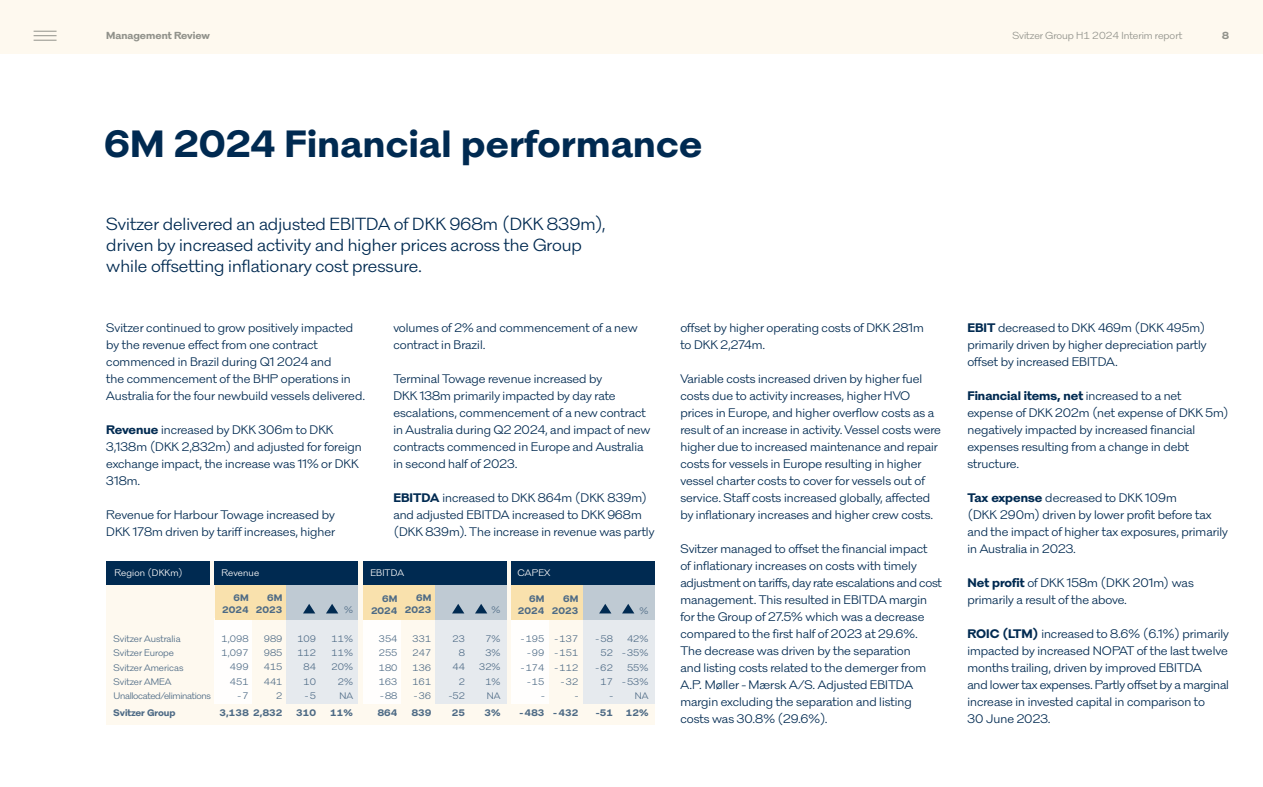
<style>
.page{position:relative;width:1263px;height:787px;background:#fff}
.page>*{position:absolute;margin:0;border:0;box-sizing:border-box;transform-origin:0 0}
.t1{font:700 39px "Svitzer Prop";letter-spacing:.01em;color:#002a51}
.t2{font:18px/21px "Svitzer Prop";color:#002a51}
.t3{font:12.75px/17px "Svitzer Prop";color:#002a51}
.t4{font:10.5px "Svitzer Tab";color:#91928b}
.t5{font:700 10.5px "Svitzer Tab";color:#91928b}
.t6{font:9.75px/14.2px "Svitzer Tab";color:#4d6a85;text-align:right}
.t7{font:700 9.75px/12px "Svitzer Tab";color:#4d6a85;text-align:right}
.t8{font:9.75px "Svitzer Tab";letter-spacing:.015em;color:#fffefd}
.s1{font-weight:700}
</style>
<div class="page">
<div style="left:106px;top:561px;width:549px;height:163px;background:#fef9ef"></div>
<div style="left:286px;top:618px;width:72px;height:86px;background:#e6eaee"></div>
<div style="left:435px;top:618px;width:72px;height:86px;background:#e6eaee"></div>
<div style="left:583px;top:618px;width:72px;height:86px;background:#e6eaee"></div>
<div style="left:215px;top:618px;width:37px;height:86px;background:#fffefd"></div>
<div style="left:364px;top:618px;width:37px;height:86px;background:#fffefd"></div>
<div style="left:512px;top:618px;width:37px;height:86px;background:#fffefd"></div>
<div style="left:106px;top:561px;width:103px;height:24px;background:#002a51"></div>
<div style="left:215px;top:584px;width:71px;height:35px;background:#f9e1ad"></div>
<div style="left:286px;top:584px;width:72px;height:35px;background:#bfcad3"></div>
<div style="left:364px;top:584px;width:71px;height:35px;background:#f9e1ad"></div>
<div style="left:435px;top:584px;width:72px;height:35px;background:#bfcad3"></div>
<div style="left:512px;top:584px;width:71px;height:35px;background:#f9e1ad"></div>
<div style="left:583px;top:584px;width:72px;height:35px;background:#bfcad3"></div>
<svg style="left:303px;top:604px;width:12px;height:9px"></svg>
<svg style="left:326px;top:604px;width:12px;height:9px"></svg>
<svg style="left:452px;top:604px;width:12px;height:9px"></svg>
<svg style="left:475px;top:604px;width:12px;height:9px"></svg>
<svg style="left:599px;top:604px;width:12px;height:9px"></svg>
<svg style="left:622px;top:604px;width:12px;height:9px"></svg>
<div style="left:215px;top:561px;width:143px;height:24px;background:#002a51"></div>
<div style="left:364px;top:561px;width:143px;height:24px;background:#002a51"></div>
<div style="left:512px;top:561px;width:143px;height:24px;background:#002a51"></div>
<div style="left:0;top:0;width:1263px;height:54px;background:#fef9ef"></div>
<svg style="left:34px;top:31px;width:23px;height:10px"></svg>
<p class="t5" style="left:106px;top:28px;width:105px">Management Review</p>
<p class="t4" style="left:1012px;top:28px;width:171px">Svitzer Group H1 2024 Interim report</p>
<p class="t5" style="left:1222px;top:28px;width:9px">8</p>
<h1 class="t1" style="left:104px;top:114px;width:600px">6M 2024 Financial performance</h1>
<h2 class="t2" style="left:106px;top:212px;width:501px">Svitzer delivered an adjusted EBITDA of DKK 968m (DKK 839m), driven by increased activity and higher prices across the Group while offsetting inflationary cost pressure.</h2>
<p class="t3" style="left:106px;top:318px;width:260px">Svitzer continued to grow positively impacted by the revenue effect from one contract commenced in Brazil during Q1 2024 and<br>the commencement of the BHP operations in Australia for the four newbuild vessels delivered.</p>
<p class="t3" style="left:106px;top:420px;width:257px"><span class="s1">Revenue</span> increased by DKK 306m to DKK<br>3,138m (DKK 2,832m) and adjusted for foreign exchange impact, the increase was 11% or DKK<br>318m.</p>
<p class="t3" style="left:106px;top:505px;width:230px">Revenue for Harbour Towage increased by<br>DKK 178m driven by tariff increases, higher</p>
<p class="t3" style="left:393px;top:318px;width:246px">volumes of 2% and commencement of a new contract in Brazil.</p>
<p class="t3" style="left:393px;top:369px;width:259px">Terminal Towage revenue increased by<br>DKK 138m primarily impacted by day rate escalations, commencement of a new contract in Australia during Q2 2024, and impact of new contracts commenced in Europe and Australia in second half of 2023.</p>
<p class="t3" style="left:393px;top:488px;width:263px"><span class="s1">EBITDA</span> increased to DKK 864m (DKK 839m) and adjusted EBITDA increased to DKK 968m (DKK 839m). The increase in revenue was partly</p>
<p class="t8" style="left:114px;top:565px;width:70px">Region (DKKm)</p>
<p class="t8" style="left:222px;top:565px;width:39px">Revenue</p>
<p class="t8" style="left:370px;top:565px;width:35px">EBITDA</p>
<p class="t8" style="left:517px;top:565px;width:34px">CAPEX</p>
<p class="t6" style="left:114px;top:631px;width:99px;text-align:left">Svitzer Australia<br>Svitzer Europe<br>Svitzer Americas<br>Svitzer AMEA<br>Unallocated/eliminations</p>
<p class="t7" style="left:114px;top:706px;width:64px">Svitzer Group</p>
<p class="t7" style="left:256px;top:591px;width:28px">6M<br>2023</p>
<p class="t6" style="left:264px;top:631px;width:20px">989<br>985<br>415<br>441<br>2</p>
<p class="t7" style="left:253px;top:706px;width:31px">2,832</p>
<p class="t7" style="left:222px;top:591px;width:28px">6M<br>2024</p>
<p class="t6" style="left:222px;top:631px;width:29px">1,098<br>1,097<br>499<br>451</p>
<p class="t6" style="left:238px;top:688px;width:13px">- 7</p>
<p class="t7" style="left:219px;top:706px;width:31px">3,138</p>
<p class="t6" style="left:297px;top:631px;width:20px">109<br>112<br>84<br>10</p>
<p class="t6" style="left:305px;top:688px;width:13px">- 5</p>
<p class="t7" style="left:296px;top:706px;width:21px">310</p>
<p class="t6" style="left:344px;top:602px;width:10px">%</p>
<p class="t6" style="left:331px;top:631px;width:23px">11%<br>11%<br>20%<br>2%<br>NA</p>
<p class="t7" style="left:330px;top:706px;width:24px">11%</p>
<p class="t7" style="left:371px;top:591px;width:28px">6M<br>2024</p>
<p class="t6" style="left:379px;top:631px;width:20px;text-align:justify">354<br>255<br>180<br>163</p>
<p class="t6" style="left:380px;top:688px;width:19px">- 88</p>
<p class="t7" style="left:378px;top:706px;width:21px">864</p>
<p class="t7" style="left:405px;top:591px;width:28px">6M<br>2023</p>
<p class="t6" style="left:413px;top:631px;width:20px;text-align:justify">331<br>247<br>136<br>161</p>
<p class="t6" style="left:414px;top:688px;width:19px">- 36</p>
<p class="t7" style="left:411px;top:706px;width:21px">839</p>
<p class="t6" style="left:449px;top:631px;width:18px">23<br>8<br>44<br>2 -52</p>
<p class="t7" style="left:452px;top:706px;width:15px">25</p>
<p class="t6" style="left:492px;top:602px;width:10px">%</p>
<p class="t6" style="left:479px;top:631px;width:23px">7%<br>3%<br>32%<br>1%<br>NA</p>
<p class="t7" style="left:484px;top:706px;width:18px">3%</p>
<p class="t7" style="left:552px;top:591px;width:28px">6M<br>2023</p>
<p class="t6" style="left:555px;top:631px;width:25px">- 137</p>
<p class="t6" style="left:555px;top:645px;width:25px">- 151</p>
<p class="t6" style="left:555px;top:659px;width:25px">- 112</p>
<p class="t6" style="left:561px;top:673px;width:19px">- 32 -</p>
<p class="t7" style="left:553px;top:706px;width:27px">- 432</p>
<p class="t7" style="left:518px;top:591px;width:28px">6M<br>2024</p>
<p class="t6" style="left:521px;top:631px;width:25px">- 195</p>
<p class="t6" style="left:527px;top:645px;width:19px">- 99</p>
<p class="t6" style="left:521px;top:659px;width:25px">- 174</p>
<p class="t6" style="left:527px;top:673px;width:19px">- 15 -</p>
<p class="t7" style="left:519px;top:706px;width:27px">- 483</p>
<p class="t6" style="left:595px;top:631px;width:19px;text-align:center">- 58<br>52</p>
<p class="t6" style="left:595px;top:659px;width:19px">- 62<br>17 -</p>
<p class="t7" style="left:596px;top:706px;width:19px">-51</p>
<p class="t6" style="left:640px;top:602px;width:10px">%</p>
<p class="t6" style="left:627px;top:631px;width:23px">42%</p>
<p class="t6" style="left:622px;top:645px;width:28px;text-align:center">- 35%<br>55%</p>
<p class="t6" style="left:622px;top:673px;width:28px">- 53%<br>NA</p>
<p class="t7" style="left:626px;top:706px;width:24px">12%</p>
<p class="t3" style="left:680px;top:318px;width:245px">offset by higher operating costs of DKK 281m to DKK 2,274m.</p>
<p class="t3" style="left:680px;top:369px;width:262px">Variable costs increased driven by higher fuel costs due to activity increases, higher HVO prices in Europe, and higher overflow costs as a result of an increase in activity. Vessel costs were higher due to increased maintenance and repair costs for vessels in Europe resulting in higher vessel charter costs to cover for vessels out of service. Staff costs increased globally, affected by inflationary increases and higher crew costs.</p>
<p class="t3" style="left:680px;top:539px;width:263px">Svitzer managed to offset the financial impact<br>of inflationary increases on costs with timely adjustment on tariffs, day rate escalations and cost management. This resulted in EBITDA margin for the Group of 27.5% which was a decrease compared to the first half of 2023 at 29.6%.<br>The decrease was driven by the separation<br>and listing costs related to the demerger from A.P. Møller - Mærsk A/S. Adjusted EBITDA margin excluding the separation and listing costs was 30.8% (29.6%).</p>
<p class="t3" style="left:967px;top:318px;width:241px;text-align:justify"><span class="s1">EBIT</span> decreased to DKK 469m (DKK 495m) primarily driven by higher depreciation partly offset by increased EBITDA.</p>
<p class="t3" style="left:967px;top:386px;width:263px"><span class="s1">Financial items, net</span> increased to a net expense of DKK 202m (net expense of DKK 5m) negatively impacted by increased financial expenses resulting from a change in debt structure.</p>
<p class="t3" style="left:967px;top:488px;width:262px"><span class="s1">Tax expense</span> decreased to DKK 109m<br>(DKK 290m) driven by lower profit before tax and the impact of higher tax exposures, primarily in Australia in 2023.</p>
<p class="t3" style="left:967px;top:573px;width:228px"><span class="s1">Net profit</span> of DKK 158m (DKK 201m) was primarily a result of the above.</p>
<p class="t3" style="left:967px;top:624px;width:263px"><span class="s1">ROIC (LTM)</span> increased to 8.6% (6.1%) primarily impacted by increased NOPAT of the last twelve months trailing, driven by improved EBITDA<br>and lower tax expenses. Partly offset by a marginal increase in invested capital in comparison to<br>30 June 2023.</p>
</div>
